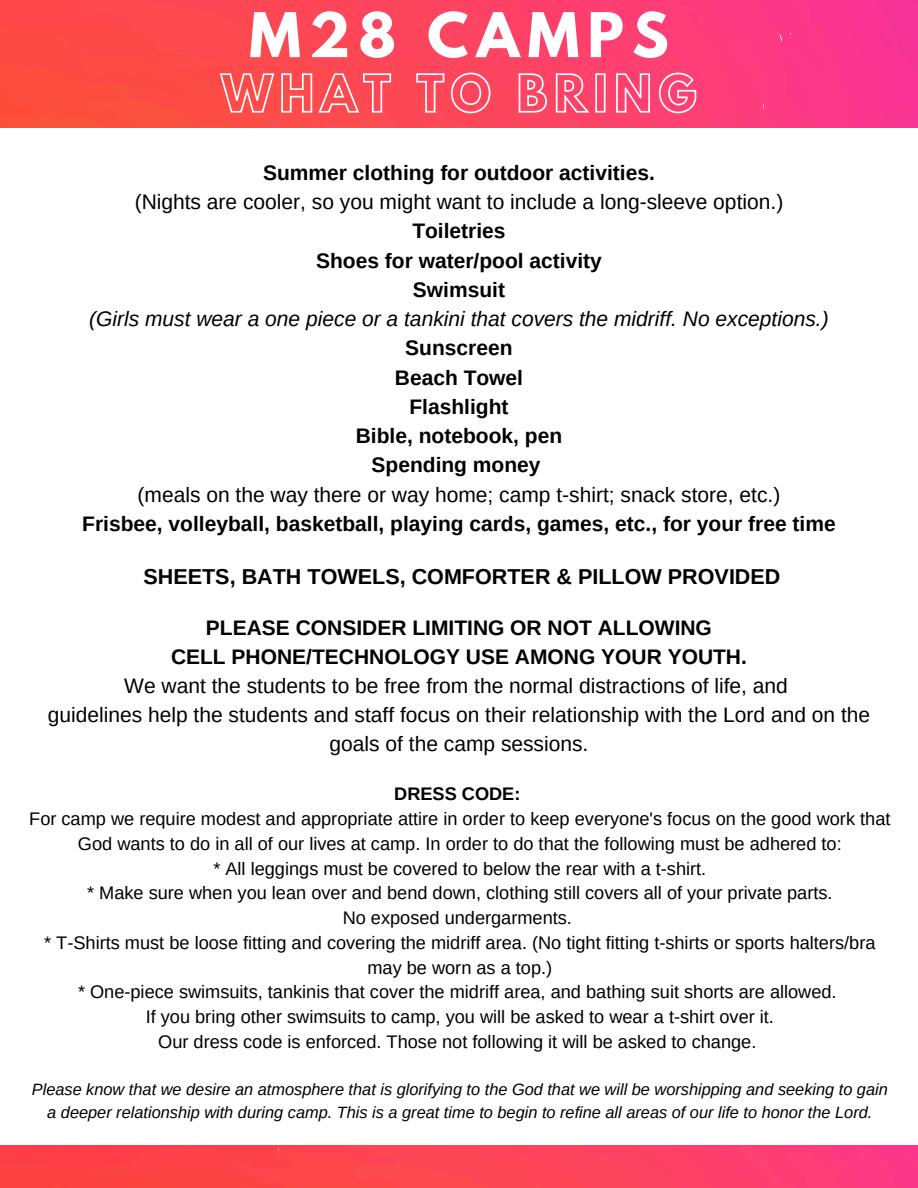
<style>
.page{position:relative;width:918px;height:1188px;background:#fff}
.page>*{position:absolute;margin:0;border:0;box-sizing:border-box;transform-origin:0 0}
.t1{font:700 54.6px "League Spartan";letter-spacing:.15em;color:#fff}
.t2{font:700 21.6px "Arimo";color:#000}
.t3{font:700 21px/29.2px "Arimo";color:#000;text-align:center}
.t4{font:21px/29px "Arimo";color:#000;text-align:center}
.t5{font:italic 21px "Arimo";color:#000}
.t6{font:18.15px/24.8px "Arimo";color:#000;text-align:center}
.t7{font:700 18.15px "Arimo";color:#000}
.t8{font:italic 16.35px/22.5px "Arimo";color:#000;text-align:center}
</style>
<div class="page">
<svg style="left:0;top:0;width:918px;height:127px;background:#fd4867"></svg>
<svg style="left:0;top:1145px;width:918px;height:43px;background:#fd4159"></svg>
<h1 class="t1" style="left:249px;top:8px;width:421px">M28 CAMPS</h1>
<p class="t3" style="left:263px;top:158px;width:393px">Summer clothing for outdoor activities.</p>
<p class="t4" style="left:135px;top:187px;width:650px">(Nights are cooler, so you might want to include a long-sleeve option.)</p>
<p class="t3" style="left:316px;top:217px;width:287px">Toiletries<br>Shoes for water/pool activity<br>Swimsuit</p>
<p class="t5" style="left:89px;top:307px;width:741px">(Girls must wear a one piece or a tankini that covers the midriff. No exceptions.)</p>
<p class="t3" style="left:356px;top:334px;width:208px">Sunscreen<br>Beach Towel<br>Flashlight<br>Bible, notebook, pen<br>Spending money</p>
<p class="t4" style="left:138px;top:480px;width:644px">(meals on the way there or way home; camp t-shirt; snack store, etc.)</p>
<p class="t3" style="left:82px;top:509px;width:755px">Frisbee, volleyball, basketball, playing cards, games, etc., for your free time</p>
<p class="t2" style="left:143px;top:564px;width:639px">SHEETS, BATH TOWELS, COMFORTER &amp; PILLOW PROVIDED</p>
<p class="t3" style="left:171px;top:613px;width:577px">PLEASE CONSIDER LIMITING OR NOT ALLOWING<br>CELL PHONE/TECHNOLOGY USE AMONG YOUR YOUTH.</p>
<p class="t4" style="left:48px;top:671px;width:824px">We want the students to be free from the normal distractions of life, and<br>guidelines help the students and staff focus on their relationship with the Lord and on the goals of the camp sessions.</p>
<p class="t7" style="left:394px;top:784px;width:128px">DRESS CODE:</p>
<p class="t6" style="left:29px;top:807px;width:863px">For camp we require modest and appropriate attire in order to keep everyone's focus on the good work that God wants to do in all of our lives at camp. In order to do that the following must be adhered to:<br>* All leggings must be covered to below the rear with a t-shirt.<br>* Make sure when you lean over and bend down, clothing still covers all of your private parts.<br>No exposed undergarments.<br>* T-Shirts must be loose fitting and covering the midriff area. (No tight fitting t-shirts or sports halters/bra may be worn as a top.)<br>* One-piece swimsuits, tankinis that cover the midriff area, and bathing suit shorts are allowed.<br>If you bring other swimsuits to camp, you will be asked to wear a t-shirt over it.<br>Our dress code is enforced. Those not following it will be asked to change.</p>
<p class="t8" style="left:32px;top:1078px;width:858px">Please know that we desire an atmosphere that is glorifying to the God that we will be worshipping and seeking to gain a deeper relationship with during camp. This is a great time to begin to refine all areas of our life to honor the Lord.</p>
</div>
